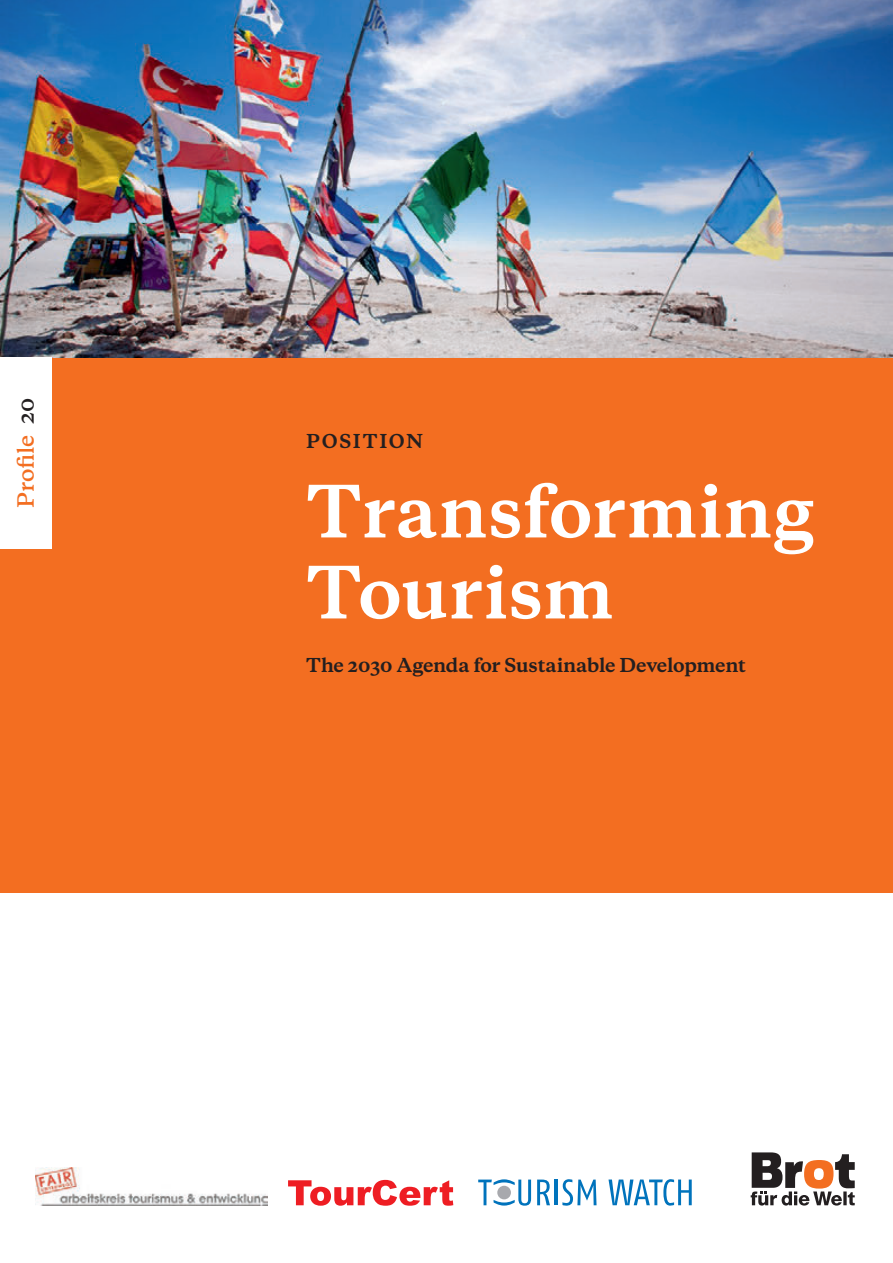
<style>
.page{position:relative;width:893px;height:1263px;background:#fff}
.page>*{position:absolute;margin:0;border:0;box-sizing:border-box;transform-origin:0 0}
.t1{font:700 67.5px/81px "Galaxie Copernicus";color:#fff}
.t2{font:600 21px "Galaxie Copernicus";letter-spacing:-.01em;color:#f36e21}
.t3{font:700 18px "Galaxie Copernicus";letter-spacing:-.01em;color:#231f20}
.t4{font:700 18px "Galaxie Copernicus";letter-spacing:.1em;color:#231f20}
.s1{color:#231f20}
</style>
<div class="page">
<div style="left:0;top:357px;width:893px;height:536px;background:#f36e21"></div>
<svg style="left:751px;top:1152px;width:104px;height:53px"></svg>
<img style="left:0;top:0;width:893px;height:357px">
<div style="left:0;top:357px;width:51px;height:192px;background:#fff"></div>
<svg style="left:608px;top:1179px;width:84px;height:26px"></svg>
<svg style="left:537px;top:1179px;width:13px;height:26px"></svg>
<hr style="left:555px;top:1179px;width:3px;height:26px;background:#0073bc">
<svg style="left:562px;top:1179px;width:34px;height:27px"></svg>
<svg style="left:478px;top:1179px;width:53px;height:27px"></svg>
<div style="left:497px;top:1186px;width:14px;height:13px;background:#a8a9ad;border-radius:50%"></div>
<img style="left:35px;top:1167px;width:233px;height:39px">
<svg style="left:288px;top:1180px;width:165px;height:26px"></svg>
<p class="t2" style="left:12px;top:508px;width:111px;rotate:-90deg">Profile <span class="s1">20</span></p>
<p class="t4" style="left:306px;top:429px;width:118px">POSITION</p>
<h1 class="t1" style="left:306px;top:472px;width:509px">Transforming<br>Tourism</h1>
<p class="t3" style="left:306px;top:654px;width:441px">The 2030 Agenda for Sustainable Development</p>
</div>
